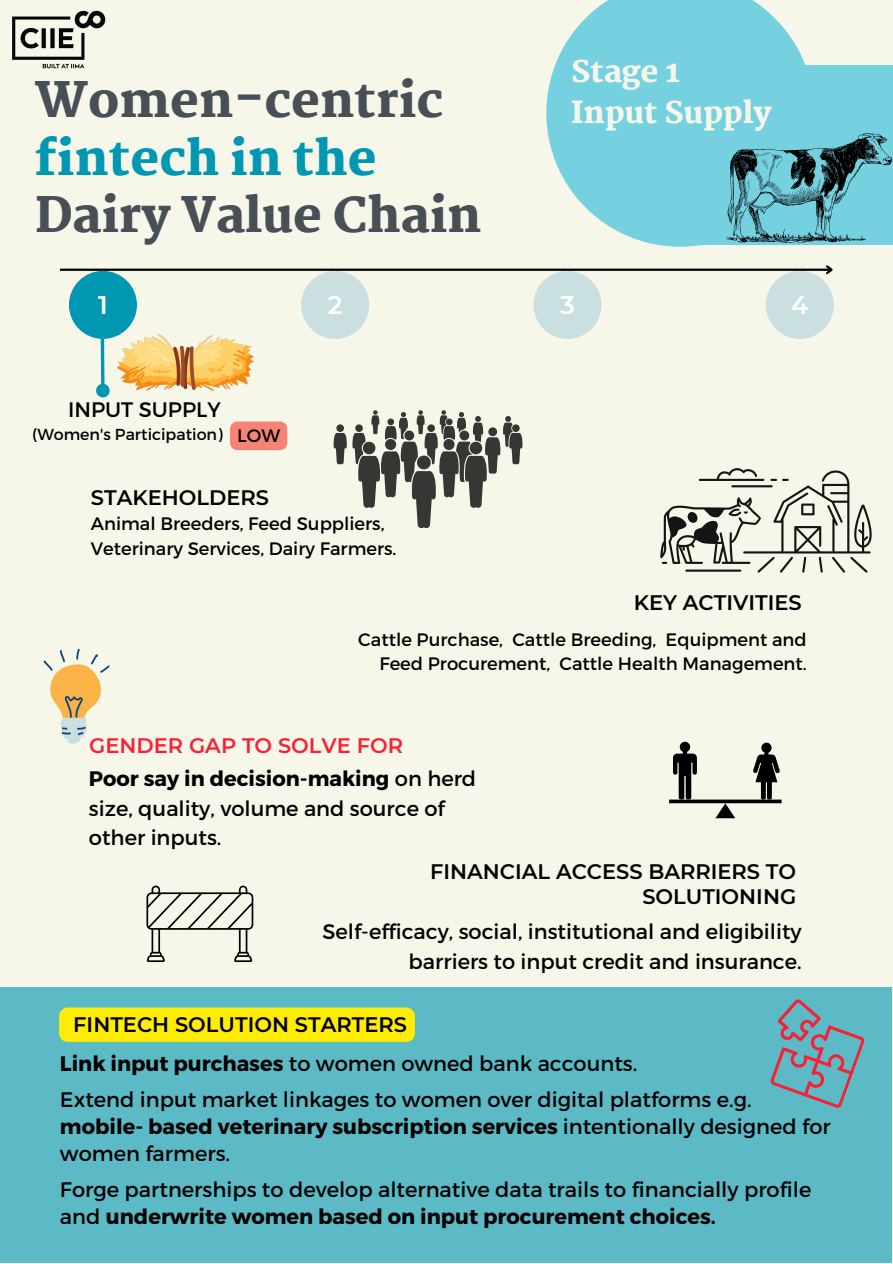
<style>
.page{position:relative;width:893px;height:1264px;background:#fff}
.page>*{position:absolute;margin:0;border:0;box-sizing:border-box;transform-origin:0 0}
.t1{font:800 48px "Martel";color:#494f56}
.t2{font:800 48px "Martel";color:#0097b2}
.t3{font:800 30px/41.5px "Martel";color:#f6f6e9}
.t4{font:600 25.5px "Montserrat";color:#fff}
.t5{font:21px/29.2px "Montserrat";color:#000}
.t6{font:600 21px/24.8px "Montserrat";color:#000;text-align:right}
.t7{font:700 21px/26.8px "Montserrat";color:#000}
.t8{font:600 21px "Montserrat";color:#f72136}
.t9{font:18px/24.8px "Montserrat";color:#000;text-align:right}
.t10{font:15.9px "Montserrat";color:#000}
.s1{font-size:18px}
.s2{font-weight:700}
.s3{font-weight:400}
</style>
<div class="page">
<div style="left:0;top:0;width:892px;height:1262px;background:#f6f6e9"></div>
<svg style="left:546px;top:0;width:260px;height:247px;fill:#75d0df"></svg>
<hr style="left:60px;top:268px;width:771px;height:3px;background:#000">
<svg style="left:823px;top:265px;width:10px;height:10px"></svg>
<div style="left:69px;top:271px;width:68px;height:68px;background:#0097b2;border-radius:50%"></div>
<div style="left:301px;top:271px;width:68px;height:68px;background:#cadfdf;border-radius:50%"></div>
<div style="left:533px;top:271px;width:68px;height:68px;background:#cadfdf;border-radius:50%"></div>
<div style="left:765px;top:271px;width:68px;height:68px;background:#cadfdf;border-radius:50%"></div>
<hr style="left:101px;top:339px;width:3px;height:45px;background:#0097b2">
<svg style="left:96px;top:381px;width:14px;height:17px"></svg>
<div style="left:660px;top:65px;width:232px;height:180px;background:#75d0df"></div>
<svg style="left:725px;top:133px;width:166px;height:110px"></svg>
<img style="left:12px;top:10px;width:94px;height:59px">
<svg style="left:669px;top:741px;width:112px;height:77px"></svg>
<div style="left:0;top:987px;width:891px;height:275px;background:#5bbac6"></div>
<svg style="left:770px;top:999px;width:95px;height:109px"></svg>
<img style="left:117px;top:334px;width:136px;height:56px">
<svg style="left:333px;top:410px;width:190px;height:118px"></svg>
<svg style="left:660px;top:468px;width:211px;height:104px"></svg>
<svg style="left:43px;top:648px;width:67px;height:96px"></svg>
<div style="left:230px;top:421px;width:57px;height:29px;background:#f68373"></div>
<div style="left:59px;top:1007px;width:356px;height:34px;background:#ffed00"></div>
<svg style="left:146px;top:885px;width:107px;height:77px"></svg>
<h1 class="t1" style="left:35px;top:73px;width:409px">Women-centric</h1>
<h1 class="t2" style="left:35px;top:130px;width:343px">fintech in the</h1>
<h1 class="t1" style="left:35px;top:187px;width:448px">Dairy Value Chain</h1>
<h2 class="t3" style="left:571px;top:51px;width:202px">Stage 1<br>Input Supply</h2>
<p class="t4" style="left:98px;top:289px;width:11px">1</p>
<p class="t4" style="left:328px;top:289px;width:16px">2</p>
<p class="t4" style="left:560px;top:289px;width:16px">3</p>
<p class="t4" style="left:791px;top:289px;width:19px">4</p>
<p class="t5" style="left:68px;top:394px;width:154px">INPUT SUPPLY</p>
<p class="t10" style="left:32px;top:424px;width:249px">(Women's Participation) <span class="s1">LOW</span></p>
<p class="t6" style="left:91px;top:485px;width:179px">STAKEHOLDERS</p>
<p class="t9" style="left:91px;top:510px;width:307px;text-align:left">Animal Breeders, Feed Suppliers,<br>Veterinary Services, Dairy Farmers.</p>
<p class="t6" style="left:633px;top:590px;width:169px">KEY ACTIVITIES</p>
<p class="t9" style="left:358px;top:626px;width:450px">Cattle Purchase, Cattle Breeding, Equipment and<br>Feed Procurement, Cattle Health Management.</p>
<p class="t8" style="left:89px;top:732px;width:315px">GENDER GAP TO SOLVE FOR</p>
<p class="t5" style="left:89px;top:763px;width:389px"><span class="s2">Poor say in decision-making</span> on herd size, quality, volume and source of other inputs.</p>
<p class="t6" style="left:430px;top:859px;width:367px">FINANCIAL ACCESS BARRIERS TO<br>SOLUTIONING</p>
<p class="t5" style="left:322px;top:916px;width:480px;text-align:right">Self-efficacy, social, institutional and eligibility barriers to input credit and insurance.</p>
<p class="t6" style="left:73px;top:1012px;width:335px">FINTECH SOLUTION STARTERS</p>
<p class="t5" style="left:60px;top:1044px;width:693px;line-height:36.2px"><span class="s2">Link input purchases</span> to women owned bank accounts.<br>Extend input market linkages to women over digital platforms e.g.</p>
<p class="t7" style="left:60px;top:1111px;width:772px">mobile- based veterinary subscription services <span class="s3">intentionally designed for women farmers.</span></p>
<p class="t5" style="left:60px;top:1174px;width:752px;line-height:26.8px">Forge partnerships to develop alternative data trails to financially profile and <span class="s2">underwrite women based on input procurement choices.</span></p>
</div>
